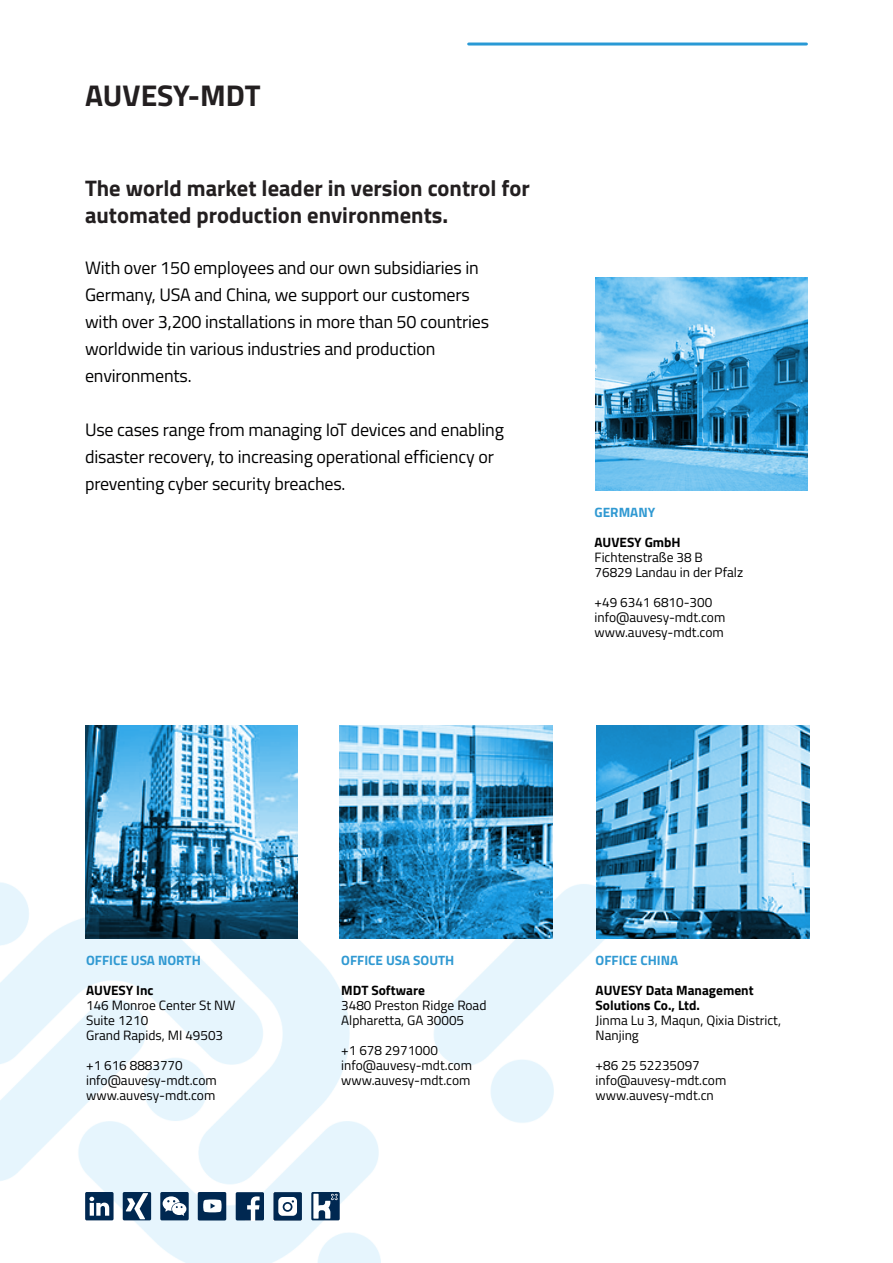
<style>
.page{position:relative;width:893px;height:1263px;background:#fff}
.page>*{position:absolute;margin:0;border:0;box-sizing:border-box;transform-origin:0 0}
.t1{font:700 30px "Titillium Web";color:#231f20}
.t2{font:700 22.5px "Titillium Web";color:#231f20}
.t3{font:18px/27px "Titillium Web";letter-spacing:-.01em;color:#000001}
.t4{font:13.5px/15px "Titillium Web";color:#000001}
.t5{font:700 13.5px "Titillium Web";color:#000001}
.t6{font:700 13.5px "Titillium Web";color:#3099d2}
</style>
<div class="page">
<img style="left:0;top:42px;width:810px;height:1221px">
<img style="left:595px;top:278px;width:213px;height:212px">
<img style="left:85px;top:726px;width:213px;height:212px">
<img style="left:596px;top:726px;width:213px;height:212px">
<img style="left:340px;top:726px;width:212px;height:212px">
<hr style="left:469px;top:43px;width:337px;height:3px;background:#2999d5">
<svg style="left:236px;top:1192px;width:28px;height:28px"></svg>
<svg style="left:273px;top:1192px;width:29px;height:28px"></svg>
<svg style="left:85px;top:1192px;width:29px;height:28px"></svg>
<svg style="left:311px;top:1192px;width:29px;height:28px"></svg>
<svg style="left:160px;top:1192px;width:29px;height:28px"></svg>
<svg style="left:123px;top:1192px;width:28px;height:28px"></svg>
<svg style="left:198px;top:1192px;width:28px;height:28px"></svg>
<p class="t1" style="left:85px;top:72px;width:177px">AUVESY-MDT</p>
<p class="t2" style="left:85px;top:171px;width:446px">The world market leader in version control for</p>
<p class="t2" style="left:85px;top:198px;width:365px">automated production environments.</p>
<p class="t3" style="left:85px;top:254px;width:406px">With over 150 employees and our own subsidiaries in Germany, USA and China, we support our customers with over 3,200 installations in more than 50 countries worldwide tin various industries and production environments.</p>
<p class="t3" style="left:85px;top:416px;width:420px">Use cases range from managing IoT devices and enabling disaster recovery, to increasing operational efficiency or preventing cyber security breaches.</p>
<p class="t6" style="left:595px;top:502px;width:62px">GERMANY</p>
<p class="t5" style="left:595px;top:532px;width:88px">AUVESY GmbH</p>
<p class="t4" style="left:595px;top:549px;width:110px">Fichtenstraße 38 B</p>
<p class="t4" style="left:595px;top:564px;width:150px">76829 Landau in der Pfalz</p>
<p class="t4" style="left:595px;top:594px;width:119px">+49 6341 6810-300</p>
<p class="t4" style="left:595px;top:609px;width:132px">info@auvesy-mdt.com</p>
<p class="t4" style="left:595px;top:624px;width:131px">www.auvesy-mdt.com</p>
<p class="t6" style="left:86px;top:950px;width:116px">OFFICE USA NORTH</p>
<p class="t5" style="left:86px;top:980px;width:69px">AUVESY Inc</p>
<p class="t4" style="left:86px;top:997px;width:151px">146 Monroe Center St NW</p>
<p class="t4" style="left:86px;top:1012px;width:64px">Suite 1210</p>
<p class="t4" style="left:86px;top:1027px;width:139px">Grand Rapids, MI 49503</p>
<p class="t4" style="left:86px;top:1057px;width:98px">+1 616 8883770</p>
<p class="t4" style="left:86px;top:1072px;width:132px">info@auvesy-mdt.com</p>
<p class="t4" style="left:86px;top:1087px;width:131px">www.auvesy-mdt.com</p>
<p class="t6" style="left:341px;top:950px;width:115px">OFFICE USA SOUTH</p>
<p class="t5" style="left:341px;top:980px;width:85px">MDT Software</p>
<p class="t4" style="left:341px;top:997px;width:147px">3480 Preston Ridge Road</p>
<p class="t4" style="left:341px;top:1012px;width:124px">Alpharetta, GA 30005</p>
<p class="t4" style="left:341px;top:1042px;width:98px">+1 678 2971000</p>
<p class="t4" style="left:341px;top:1057px;width:132px">info@auvesy-mdt.com</p>
<p class="t4" style="left:341px;top:1072px;width:131px">www.auvesy-mdt.com</p>
<p class="t6" style="left:596px;top:950px;width:84px">OFFICE CHINA</p>
<p class="t5" style="left:596px;top:980px;width:159px">AUVESY Data Management</p>
<p class="t5" style="left:596px;top:995px;width:106px">Solutions Co., Ltd.</p>
<p class="t4" style="left:596px;top:1012px;width:187px">Jinma Lu 3, Maqun, Qixia District,<br>Nanjing</p>
<p class="t4" style="left:596px;top:1057px;width:106px">+86 25 52235097</p>
<p class="t4" style="left:596px;top:1072px;width:132px">info@auvesy-mdt.com</p>
<p class="t4" style="left:596px;top:1087px;width:120px">www.auvesy-mdt.cn</p>
</div>
